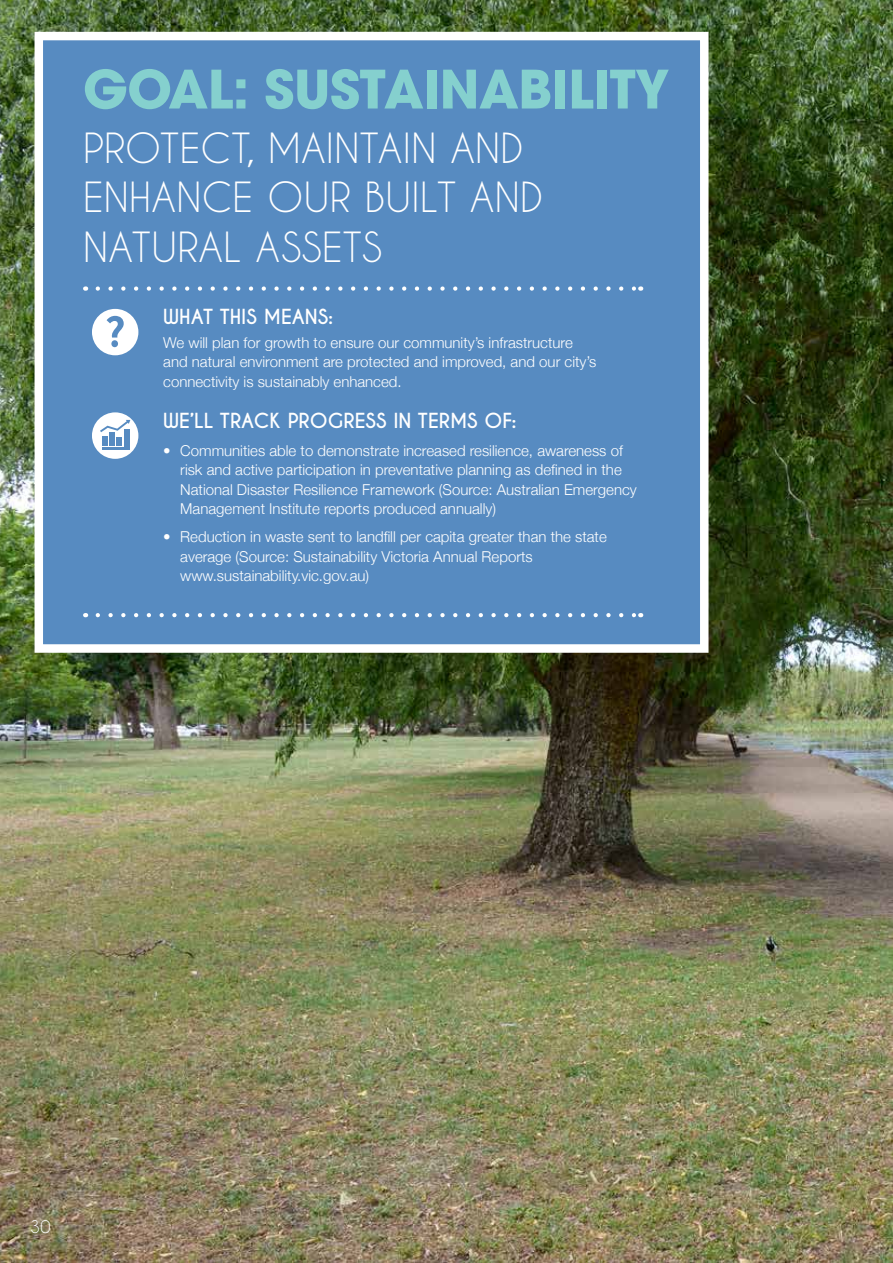
<style>
.page{position:relative;width:893px;height:1263px;background:#fff}
.page>*{position:absolute;margin:0;border:0;box-sizing:border-box;transform-origin:0 0}
.t1{font:700 52.5px "Avant Garde";letter-spacing:-.01em;color:#85d0ce}
.t2{font:39px/49.5px "Caviar Dreams";letter-spacing:.01em;color:#fff}
.t3{font:700 19.5px "Caviar Dreams";color:#fff}
.t4{font:16.5px "Caviar Dreams";color:#fff}
.t5{font:300 15px/19.5px "Helvetica Neue";color:#fff}
</style>
<div class="page">
<img style="left:0;top:0;width:893px;height:1263px">
<div style="left:35px;top:32px;width:673px;height:621px;background:#578bc1;border:9px solid #fff"></div>
<svg style="left:98px;top:286px;width:536px;height:5px"></svg>
<svg style="left:98px;top:613px;width:536px;height:4px"></svg>
<div style="left:92px;top:309px;width:46px;height:46px;background:#fff;border-radius:50%"></div>
<div style="left:111px;top:340px;width:7px;height:7px;background:#578bc1;border-radius:50%"></div>
<svg style="left:107px;top:316px;width:17px;height:22px"></svg>
<div style="left:92px;top:412px;width:46px;height:47px;background:#fff;border-radius:50%"></div>
<div style="left:102px;top:436px;width:6px;height:10px;background:#578bc1"></div>
<div style="left:109px;top:433px;width:6px;height:13px;background:#578bc1"></div>
<div style="left:117px;top:437px;width:5px;height:9px;background:#578bc1"></div>
<div style="left:124px;top:429px;width:6px;height:17px;background:#578bc1"></div>
<svg style="left:100px;top:420px;width:30px;height:12px"></svg>
<hr style="left:102px;top:447px;width:28px;height:3px;background:#578bc1">
<h1 class="t1" style="left:83px;top:55px;width:588px">GOAL: SUSTAINABILITY</h1>
<h2 class="t2" style="left:83px;top:122px;width:462px">PROTECT, MAINTAIN AND<br>ENHANCE OUR BUILT AND<br>NATURAL ASSETS</h2>
<h3 class="t3" style="left:163px;top:305px;width:171px">WHAT THIS MEANS:</h3>
<p class="t5" style="left:163px;top:332px;width:434px">We will plan for growth to ensure our community’s infrastructure and natural environment are protected and improved, and our city’s connectivity is sustainably enhanced.</p>
<h3 class="t3" style="left:163px;top:408px;width:355px">WE’LL TRACK PROGRESS IN TERMS OF:</h3>
<p class="t5" style="left:180px;top:439px;width:458px;text-indent:-17px">• Communities able to demonstrate increased resilience, awareness of risk and active participation in preventative planning as defined in the National Disaster Resilience Framework (Source: Australian Emergency Management Institute reports produced annually)</p>
<p class="t5" style="left:180px;top:526px;width:428px;text-indent:-17px">• Reduction in waste sent to landfill per capita greater than the state average (Source: Sustainability Victoria Annual Reports www.sustainability.vic.gov.au)</p>
<p class="t4" style="left:30px;top:1217px;width:22px">30</p>
</div>
